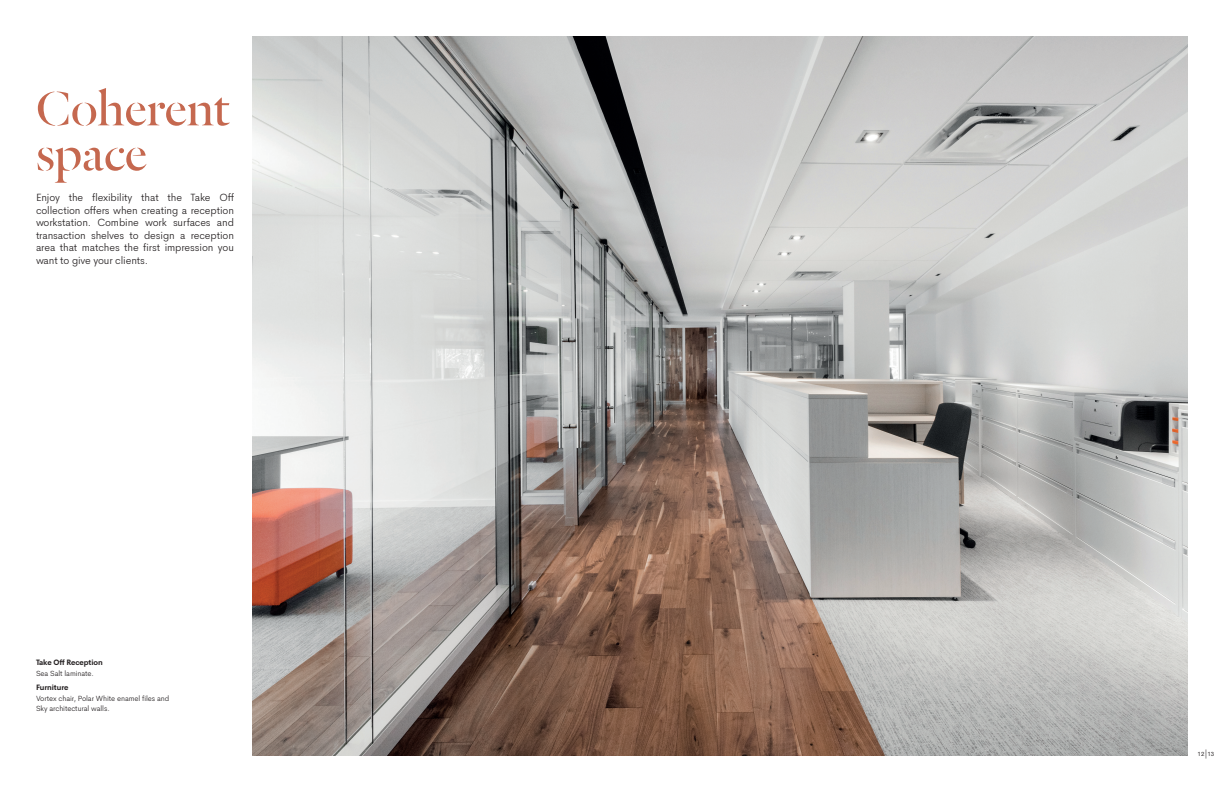
<style>
.page{position:relative;width:1224px;height:792px;background:#fff}
.page>*{position:absolute;margin:0;border:0;box-sizing:border-box;transform-origin:0 0}
.t1{font:53px/45px "Dala Floda";letter-spacing:-.01em;color:#c5684f}
.t2{font:300 10.5px/12.5px "Cerebri Sans";letter-spacing:-.01em;color:#231f20;text-align:justify}
.t3{font:300 7.5px/10.5px "Cerebri Sans";letter-spacing:-.01em;color:#231f20}
.t4{font:700 7.5px "Cerebri Sans";letter-spacing:-.01em;color:#231f20}
.t5{font:6px "Cerebri Sans";color:#231f20}
.s1{font-weight:300;font-size:10px}
</style>
<div class="page">
<img style="left:252px;top:36px;width:936px;height:720px">
<p class="t1" style="left:36px;top:84px;width:195px">Coherent space</p>
<p class="t2" style="left:36px;top:190px;width:200px">Enjoy the flexibility that the Take Off collection offers when creating a reception workstation. Combine work surfaces and transaction shelves to design a reception area that matches the first impression you want to give your clients.</p>
<p class="t4" style="left:36px;top:657px;width:68px">Take Off Reception</p>
<p class="t3" style="left:36px;top:667px;width:59px">Sea Salt laminate.</p>
<p class="t4" style="left:36px;top:681px;width:34px">Furniture</p>
<p class="t3" style="left:36px;top:692px;width:135px">Vortex chair, Polar White enamel files and<br>Sky architectural walls.</p>
<p class="t5" style="left:1198px;top:749px;width:18px">12<span class="s1">|</span>13</p>
</div>
